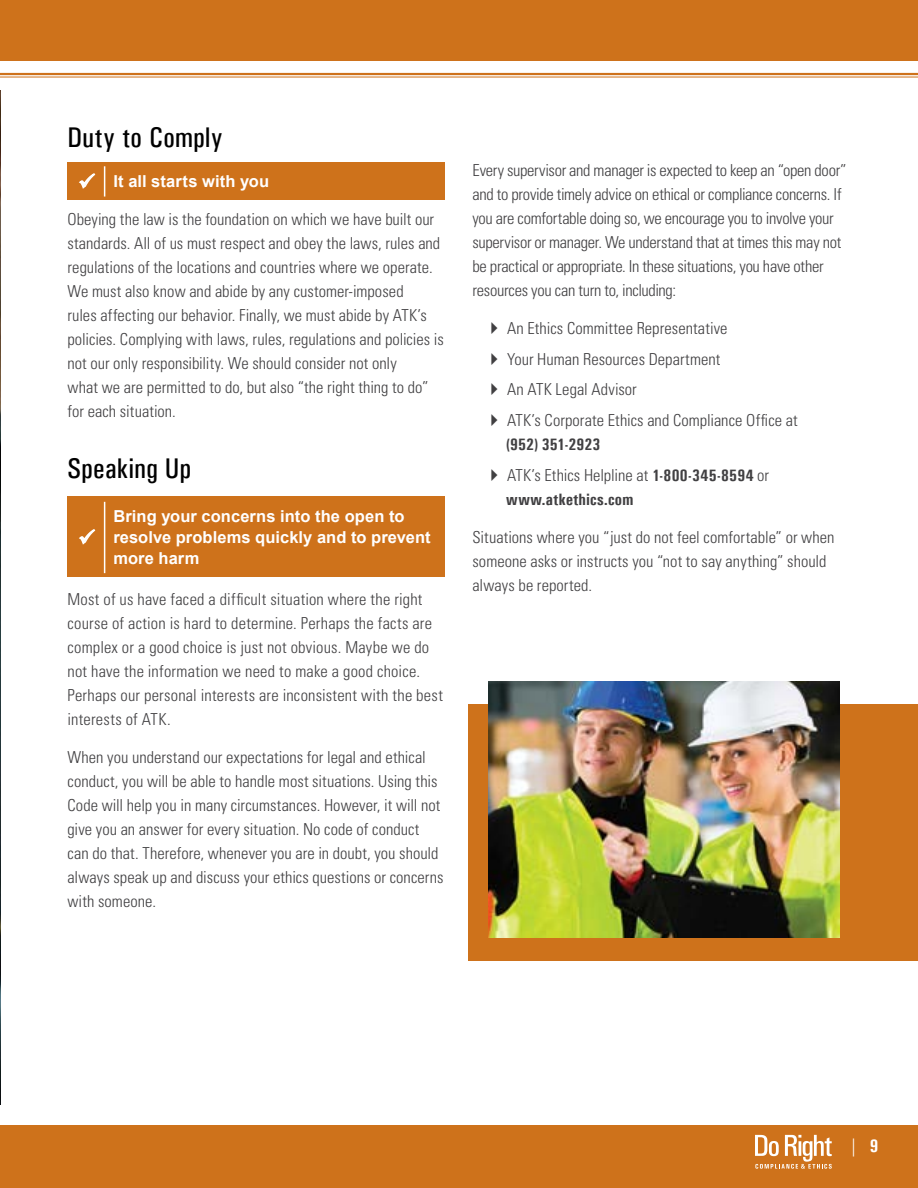
<style>
.page{position:relative;width:918px;height:1188px;background:#fff}
.page>*{position:absolute;margin:0;border:0;box-sizing:border-box;transform-origin:0 0}
.t1{font:28.5px "Univers Condensed";letter-spacing:.015em;color:#000}
.t2{font:700 18px "Univers Condensed";color:#fff}
.t3{font:300 condensed 16.5px/24px "Univers LT Std";color:#414042}
.t4{font:700 16.5px/21px "Arial";letter-spacing:.005em;color:#fff}
.t5{font:700 16.5px "Univers Condensed";letter-spacing:.01em;color:#414042}
.s1{font-family:"Univers Condensed";font-weight:700;font-stretch:normal}
</style>
<div class="page">
<img style="left:0;top:90px;width:1px;height:1014px">
<div style="left:0;top:1125px;width:918px;height:63px;background:#ce721b"></div>
<div style="left:468px;top:704px;width:450px;height:256px;background:#ce721b"></div>
<hr style="left:0;top:73px;width:918px;height:2px;background:#ce721b">
<hr style="left:0;top:77px;width:918px;height:1px;background:#ce721b">
<div style="left:0;top:0;width:918px;height:60px;background:#ce721b"></div>
<img style="left:488px;top:681px;width:352px;height:257px">
<svg style="left:755px;top:1135px;width:77px;height:34px"></svg>
<div style="left:68px;top:162px;width:378px;height:38px;background:#ce721b"></div>
<svg style="left:79px;top:173px;width:17px;height:16px"></svg>
<hr style="left:104px;top:166px;width:1px;height:31px;background:#fff">
<div style="left:68px;top:496px;width:378px;height:81px;background:#ce721b"></div>
<hr style="left:104px;top:502px;width:1px;height:71px;background:#fff">
<svg style="left:79px;top:529px;width:17px;height:16px"></svg>
<h1 class="t1" style="left:68px;top:120px;width:157px">Duty to Comply</h1>
<p class="t4" style="left:79px;top:171px;width:192px">✓ It all starts with you</p>
<p class="t3" style="left:68px;top:207px;width:378px">Obeying the law is the foundation on which we have built our standards. All of us must respect and obey the laws, rules and regulations of the locations and countries where we operate.<br>We must also know and abide by any customer-imposed<br>rules affecting our behavior. Finally, we must abide by ATK’s policies. Complying with laws, rules, regulations and policies is not our only responsibility. We should consider not only<br>what we are permitted to do, but also “the right thing to do” for each situation.</p>
<h1 class="t1" style="left:68px;top:452px;width:125px">Speaking Up</h1>
<p class="t4" style="left:113px;top:506px;width:319px">Bring your concerns into the open to resolve problems quickly and to prevent more harm</p>
<p class="t3" style="left:68px;top:587px;width:377px">Most of us have faced a difficult situation where the right course of action is hard to determine. Perhaps the facts are complex or a good choice is just not obvious. Maybe we do not have the information we need to make a good choice.<br>Perhaps our personal interests are inconsistent with the best interests of ATK.</p>
<p class="t3" style="left:68px;top:745px;width:377px">When you understand our expectations for legal and ethical conduct, you will be able to handle most situations. Using this Code will help you in many circumstances. However, it will not give you an answer for every situation. No code of conduct can do that. Therefore, whenever you are in doubt, you should always speak up and discuss your ethics questions or concerns with someone.</p>
<p class="t3" style="left:472px;top:159px;width:376px">Every supervisor and manager is expected to keep an “open door” and to provide timely advice on ethical or compliance concerns. If you are comfortable doing so, we encourage you to involve your supervisor or manager. We understand that at times this may not be practical or appropriate. In these situations, you have other resources you can turn to, including:</p>
<p class="t3" style="left:507px;top:313px;width:292px;line-height:30.8px">An Ethics Committee Representative<br>Your Human Resources Department<br>An ATK Legal Advisor<br>ATK’s Corporate Ethics and Compliance Office at</p>
<p class="t5" style="left:506px;top:435px;width:96px">(952) 351-2923</p>
<p class="t3" style="left:507px;top:463px;width:264px">ATK’s Ethics Helpline at <span class="s1">1-800-345-8594</span> or</p>
<p class="t5" style="left:506px;top:489px;width:129px">www.atkethics.com</p>
<p class="t3" style="left:472px;top:525px;width:364px">Situations where you “just do not feel comfortable” or when someone asks or instructs you “not to say anything” should always be reported.</p>
<p class="t2" style="left:849px;top:1134px;width:31px">| 9</p>
</div>
